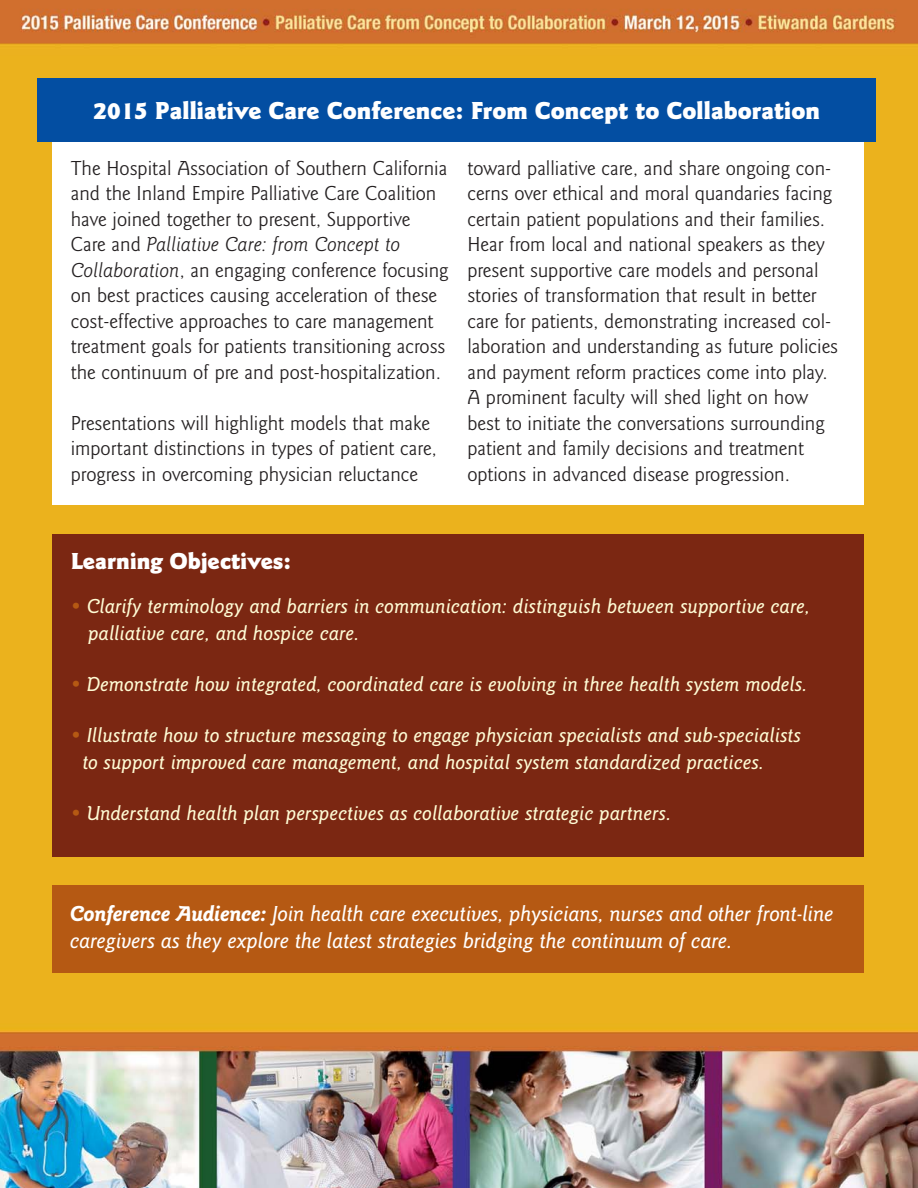
<style>
.page{position:relative;width:918px;height:1188px;background:#fff}
.page>*{position:absolute;margin:0;border:0;box-sizing:border-box;transform-origin:0 0}
.t1{font:900 25.5px "Goudy Sans";color:#fff}
.t2{font:900 24px "Goudy Sans";color:#fff}
.t3{font:italic 500 22.5px/27px "Goudy Sans";letter-spacing:-.01em;color:#fff}
.t4{font:21px/25.5px "Goudy Sans";color:#231f20}
.t5{font:italic 500 21px/27px "Goudy Sans";color:#fffcd5}
.s1{font-style:italic}
.s2{color:#b55913}
.s3{font-weight:700}
</style>
<div class="page">
<img style="left:0;top:0;width:918px;height:1188px">
<div style="left:53px;top:97px;width:811px;height:407px;background:#fff"></div>
<div style="left:38px;top:78px;width:838px;height:64px;background:#034ea2"></div>
<div style="left:53px;top:885px;width:811px;height:88px;background:#b55913"></div>
<div style="left:53px;top:534px;width:811px;height:322px;background:#7b2712"></div>
<p class="t1" style="left:93px;top:101px;width:728px">2015 Palliative Care Conference: From Concept to Collaboration</p>
<p class="t4" style="left:71px;top:156px;width:379px">The Hospital Association of Southern California and the Inland Empire Palliative Care Coalition have joined together to present, Supportive Care and <span class="s1">Palliative Care: from Concept to Collaboration</span>, an engaging conference focusing on best practices causing acceleration of these cost-effective approaches to care management treatment goals for patients transitioning across the continuum of pre and post-hospitalization.</p>
<p class="t4" style="left:71px;top:411px;width:368px">Presentations will highlight models that make important distinctions in types of patient care, progress in overcoming physician reluctance</p>
<p class="t4" style="left:467px;top:156px;width:372px">toward palliative care, and share ongoing con&shy;cerns over ethical and moral quandaries facing certain patient populations and their families.<br>Hear from local and national speakers as they present supportive care models and personal stories of transformation that result in better care for patients, demonstrating increased col&shy;laboration and understanding as future policies and payment reform practices come into play.<br>A prominent faculty will shed light on how best to initiate the conversations surrounding patient and family decisions and treatment options in advanced disease progression.</p>
<p class="t2" style="left:71px;top:552px;width:222px">Learning Objectives:</p>
<p class="t5" style="left:88px;top:594px;width:723px;text-indent:-17px"><span class="s2">•</span> Clarify terminology and barriers in communication: distinguish between supportive care, palliative care, and hospice care.</p>
<p class="t5" style="left:71px;top:672px;width:738px"><span class="s2">•</span> Demonstrate how integrated, coordinated care is evolving in three health system models.</p>
<p class="t5" style="left:82px;top:723px;width:720px;text-indent:-12px"><span class="s2">•</span> Illustrate how to structure messaging to engage physician specialists and sub-specialists to support improved care management, and hospital system standardized practices.</p>
<p class="t5" style="left:71px;top:801px;width:602px"><span class="s2">•</span> Understand health plan perspectives as collaborative strategic partners.</p>
<p class="t3" style="left:70px;top:901px;width:765px"><span class="s3">Conference Audience:</span> Join health care executives, physicians, nurses and other front-line caregivers as they explore the latest strategies bridging the continuum of care.</p>
</div>
